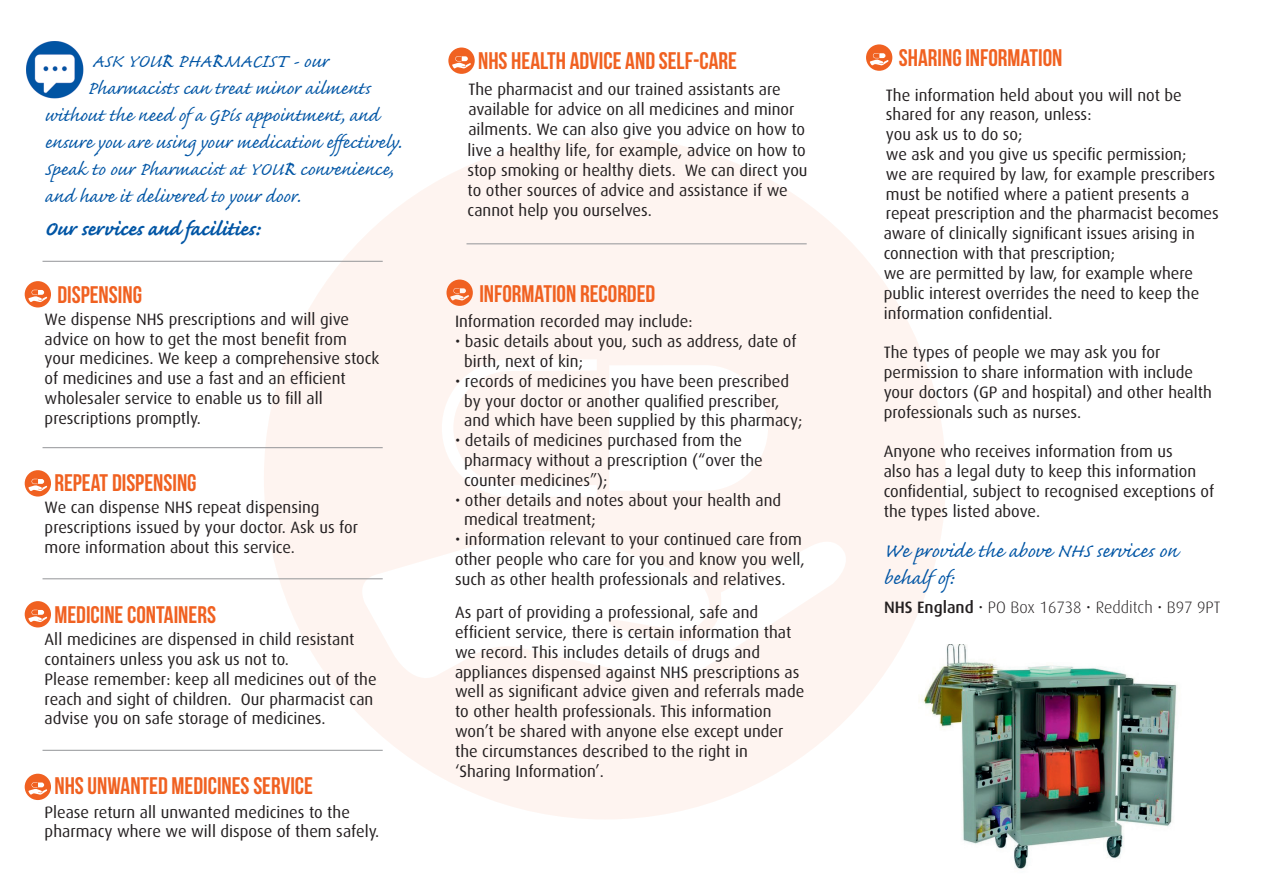
<style>
.page{position:relative;width:1263px;height:893px;background:#fff}
.page>*{position:absolute;margin:0;border:0;box-sizing:border-box;transform-origin:0 0}
.t1{font:25.5px/27px "Caflisch Script MM";color:#0155a5}
.t2{font:700 25.5px "Caflisch Script";letter-spacing:-.005em;color:#0155a5}
.t3{font:24px "Caflisch Script MM";color:#0155a5}
.t4{font:24px "Bebas Neue";color:#f06121}
.t5{font:16.5px/19.8px "Dax";color:#231f20}
.t6{font:300 16.5px "Dax";color:#231f20}
.s1{font-weight:500}
</style>
<div class="page">
<svg style="left:264px;top:137px;width:682px;height:682px;fill:#fef4f0"></svg>
<img style="left:26px;top:41px;width:58px;height:58px">
<hr style="left:43px;top:261px;width:340px;height:1px;background:#939598">
<hr style="left:43px;top:447px;width:340px;height:1px;background:#939598">
<hr style="left:43px;top:579px;width:340px;height:1px;background:#939598">
<hr style="left:43px;top:750px;width:340px;height:1px;background:#939598">
<hr style="left:466px;top:244px;width:341px;height:1px;background:#939598">
<img style="left:918px;top:644px;width:259px;height:225px">
<svg style="left:25px;top:281px;width:26px;height:26px"></svg>
<svg style="left:446px;top:280px;width:27px;height:26px"></svg>
<svg style="left:866px;top:44px;width:26px;height:27px"></svg>
<svg style="left:25px;top:470px;width:26px;height:27px"></svg>
<svg style="left:25px;top:601px;width:26px;height:26px"></svg>
<svg style="left:25px;top:774px;width:26px;height:26px"></svg>
<svg style="left:448px;top:48px;width:27px;height:26px"></svg>
<h2 class="t4" style="left:899px;top:45px;width:165px">SHARING INFORMATION</h2>
<h2 class="t4" style="left:478px;top:47px;width:260px">NHS HEALTH ADVICE AND SELF-CARE</h2>
<h2 class="t3" style="left:92px;top:49px;width:238px">ASK YOUR PHARMACIST - our</h2>
<h2 class="t3" style="left:87px;top:76px;width:284px">Pharmacists can treat minor ailments</h2>
<h2 class="t3" style="left:45px;top:103px;width:335px">without the need of a GP’s appointment, and</h2>
<h2 class="t3" style="left:45px;top:130px;width:358px">ensure you are using your medication effectively.</h2>
<h2 class="t3" style="left:45px;top:157px;width:350px">Speak to our Pharmacist at YOUR convenience,</h2>
<h2 class="t3" style="left:45px;top:184px;width:257px">and have it delivered to your door.</h2>
<h1 class="t2" style="left:45px;top:216px;width:216px">Our services and facilities:</h1>
<p class="t5" style="left:468px;top:80px;width:338px">The pharmacist and our trained assistants are available for advice on all medicines and minor ailments. We can also give you advice on how to</p>
<p class="t5" style="left:884px;top:85px;width:336px">The information held about you will not be shared for any reason, unless:<br>you ask us to do so;<br>we ask and you give us specific permission;<br>we are required by law, for example prescribers must be notified where a patient presents a repeat prescription and the pharmacist becomes aware of clinically significant issues arising in connection with that prescription;<br>we are permitted by law, for example where public interest overrides the need to keep the information confidential.</p>
<p class="t5" style="left:884px;top:343px;width:330px">The types of people we may ask you for permission to share information with include your doctors (GP and hospital) and other health professionals such as nurses.</p>
<p class="t5" style="left:884px;top:442px;width:332px">Anyone who receives information from us<br>also has a legal duty to keep this information confidential, subject to recognised exceptions of the types listed above.</p>
<p class="t5" style="left:468px;top:141px;width:341px">live a healthy life, for example, advice on how to stop smoking or healthy diets. We can direct you to other sources of advice and assistance if we cannot help you ourselves.</p>
<h2 class="t4" style="left:479px;top:280px;width:178px">INFORMATION RECORDED</h2>
<h2 class="t4" style="left:57px;top:281px;width:86px">DISPENSING</h2>
<p class="t5" style="left:45px;top:309px;width:336px">We dispense NHS prescriptions and will give advice on how to get the most benefit from your medicines. We keep a comprehensive stock of medicines and use a fast and an efficient wholesaler service to enable us to fill all prescriptions promptly.</p>
<p class="t5" style="left:455px;top:312px;width:239px">Information recorded may include:</p>
<p class="t5" style="left:464px;top:332px;width:334px;text-indent:-9px">• basic details about you, such as address, date of birth, next of kin;</p>
<p class="t5" style="left:464px;top:371px;width:340px;text-indent:-9px">• records of medicines you have been prescribed by your doctor or another qualified prescriber, and which have been supplied by this pharmacy;</p>
<p class="t5" style="left:464px;top:431px;width:300px;text-indent:-9px">• details of medicines purchased from the pharmacy without a prescription (“over the counter medicines”);</p>
<p class="t5" style="left:464px;top:490px;width:318px;text-indent:-9px">• other details and notes about your health and medical treatment;</p>
<p class="t5" style="left:455px;top:530px;width:351px">• information relevant to your continued care from other people who care for you and know you well, such as other health professionals and relatives.</p>
<p class="t5" style="left:455px;top:603px;width:351px">As part of providing a professional, safe and efficient service, there is certain information that we record. This includes details of drugs and appliances dispensed against NHS prescriptions as well as significant advice given and referrals made to other health professionals. This information won’t be shared with anyone else except under the circumstances described to the right in ‘Sharing Information’.</p>
<h2 class="t4" style="left:54px;top:469px;width:144px">REPEAT DISPENSING</h2>
<p class="t5" style="left:45px;top:498px;width:315px">We can dispense NHS repeat dispensing prescriptions issued by your doctor. Ask us for more information about this service.</p>
<h1 class="t1" style="left:884px;top:538px;width:295px">We provide the above NHS services on behalf of:</h1>
<p class="t6" style="left:884px;top:599px;width:338px"><span class="s1">NHS England</span> • PO Box 16738 • Redditch • B97 9PT</p>
<h2 class="t4" style="left:54px;top:601px;width:163px">MEDICINE CONTAINERS</h2>
<p class="t5" style="left:45px;top:630px;width:333px">All medicines are dispensed in child resistant containers unless you ask us not to.<br>Please remember: keep all medicines out of the reach and sight of children. Our pharmacist can advise you on safe storage of medicines.</p>
<h2 class="t4" style="left:54px;top:773px;width:260px">NHS UNWANTED MEDICINES SERVICE</h2>
<p class="t5" style="left:45px;top:802px;width:336px">Please return all unwanted medicines to the pharmacy where we will dispose of them safely.</p>
</div>
